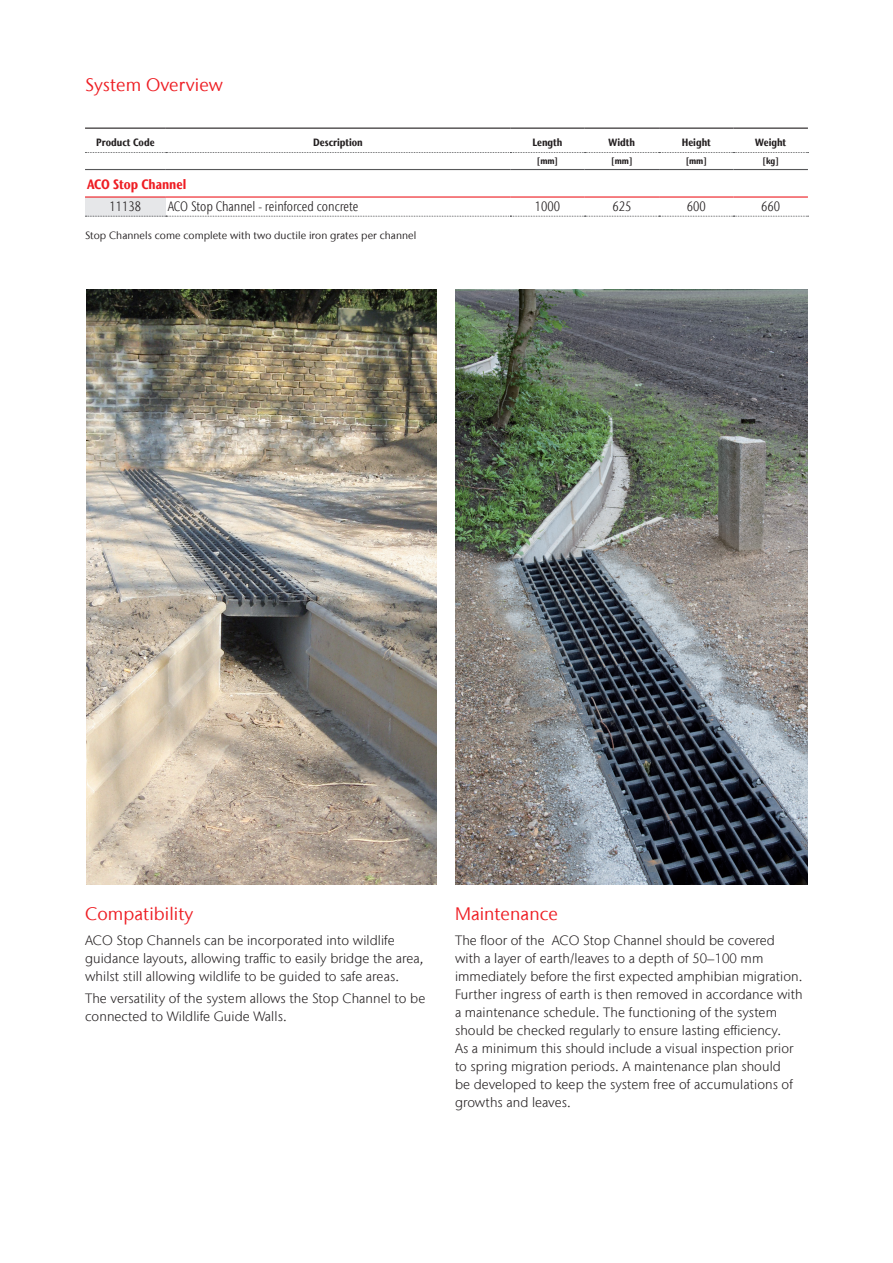
<style>
.page{position:relative;width:893px;height:1263px;background:#fff}
.page>*{position:absolute;margin:0;border:0;box-sizing:border-box;transform-origin:0 0}
.Subhead_Red{font:18px "Stone Sans IIITC Com";letter-spacing:.005em;color:#ee1d23}
.Main_Text{font:300 13.5px/18px "Stone Sans IIITC Com";letter-spacing:.005em;color:#231f20}
.Text{font:300 condensed 13.5px "Stone Sans IIITC Com";color:#231f20}
.Product_name___Detai{font:700 condensed 13.5px "Stone Sans IIITC Com";color:#ee1d23}
.Image_Tag{font:10.5px "Stone Sans IIITC Com";letter-spacing:.005em;color:#231f20}
.X-axis{font:700 condensed 10.5px "Stone Sans IIITC Com";color:#231f20}
.X-axis___Dimensions{font:700 condensed 9px "Stone Sans IIITC Com";color:#231f20}
</style>
<div class="page">
<div style="left:85px;top:197px;width:81px;height:19px;background:#e6e7e9"></div>
<hr style="left:85px;top:128px;width:81px;height:1px;background:#231f20">
<hr style="left:166px;top:128px;width:344px;height:1px;background:#231f20">
<hr style="left:510px;top:128px;width:75px;height:1px;background:#231f20">
<hr style="left:585px;top:128px;width:74px;height:1px;background:#231f20">
<hr style="left:659px;top:128px;width:74px;height:1px;background:#231f20">
<hr style="left:733px;top:128px;width:75px;height:1px;background:#231f20">
<svg style="left:85px;top:152px;width:723px;height:1px"></svg>
<svg style="left:85px;top:216px;width:723px;height:1px"></svg>
<hr style="left:85px;top:169px;width:81px;height:1px;background:#57585a">
<hr style="left:166px;top:169px;width:344px;height:1px;background:#57585a">
<hr style="left:510px;top:169px;width:75px;height:1px;background:#57585a">
<hr style="left:585px;top:169px;width:74px;height:1px;background:#57585a">
<hr style="left:659px;top:169px;width:74px;height:1px;background:#57585a">
<hr style="left:733px;top:169px;width:75px;height:1px;background:#57585a">
<hr style="left:85px;top:196px;width:81px;height:2px;background:#ee1d23">
<hr style="left:166px;top:196px;width:344px;height:2px;background:#ee1d23">
<hr style="left:510px;top:196px;width:75px;height:2px;background:#ee1d23">
<hr style="left:585px;top:196px;width:74px;height:2px;background:#ee1d23">
<hr style="left:659px;top:196px;width:74px;height:2px;background:#ee1d23">
<hr style="left:733px;top:196px;width:75px;height:2px;background:#ee1d23">
<img style="left:87px;top:289px;width:349px;height:595px">
<img style="left:455px;top:289px;width:353px;height:595px">
<p class="Subhead_Red" style="left:85px;top:73px;width:139px">System Overview</p>
<p class="X-axis" style="left:96px;top:136px;width:60px">Product Code</p>
<p class="X-axis" style="left:313px;top:136px;width:51px">Description</p>
<p class="X-axis" style="left:532px;top:136px;width:31px">Length</p>
<p class="X-axis" style="left:609px;top:136px;width:28px">Width</p>
<p class="X-axis" style="left:682px;top:136px;width:31px">Height</p>
<p class="X-axis" style="left:755px;top:136px;width:32px">Weight</p>
<p class="X-axis___Dimensions" style="left:537px;top:155px;width:23px">[mm]</p>
<p class="X-axis___Dimensions" style="left:611px;top:155px;width:23px">[mm]</p>
<p class="X-axis___Dimensions" style="left:686px;top:155px;width:23px">[mm]</p>
<p class="X-axis___Dimensions" style="left:762px;top:155px;width:18px">[kg]</p>
<p class="Product_name___Detai" style="left:87px;top:176px;width:101px">ACO Stop Channel</p>
<p class="Text" style="left:110px;top:199px;width:33px">11138</p>
<p class="Text" style="left:168px;top:199px;width:192px">ACO Stop Channel - reinforced concrete</p>
<p class="Text" style="left:535px;top:199px;width:27px">1000</p>
<p class="Text" style="left:612px;top:199px;width:20px">625</p>
<p class="Text" style="left:687px;top:199px;width:20px">600</p>
<p class="Text" style="left:761px;top:199px;width:20px">660</p>
<p class="Image_Tag" style="left:85px;top:229px;width:333px">Stop Channels come complete with two ductile iron grates per channel</p>
<p class="Subhead_Red" style="left:85px;top:902px;width:110px">Compatibility</p>
<p class="Main_Text" style="left:85px;top:931px;width:340px">ACO Stop Channels can be incorporated into wildlife guidance layouts, allowing traffic to easily bridge the area, whilst still allowing wildlife to be guided to safe areas.</p>
<p class="Main_Text" style="left:85px;top:989px;width:342px">The versatility of the system allows the Stop Channel to be connected to Wildlife Guide Walls.</p>
<p class="Subhead_Red" style="left:455px;top:902px;width:105px">Maintenance</p>
<p class="Main_Text" style="left:455px;top:931px;width:349px">The floor of the ACO Stop Channel should be covered with a layer of earth/leaves to a depth of 50–100 mm immediately before the first expected amphibian migration.<br>Further ingress of earth is then removed in accordance with a maintenance schedule. The functioning of the system should be checked regularly to ensure lasting efficiency.<br>As a minimum this should include a visual inspection prior to spring migration periods. A maintenance plan should<br>be developed to keep the system free of accumulations of growths and leaves.</p>
</div>
